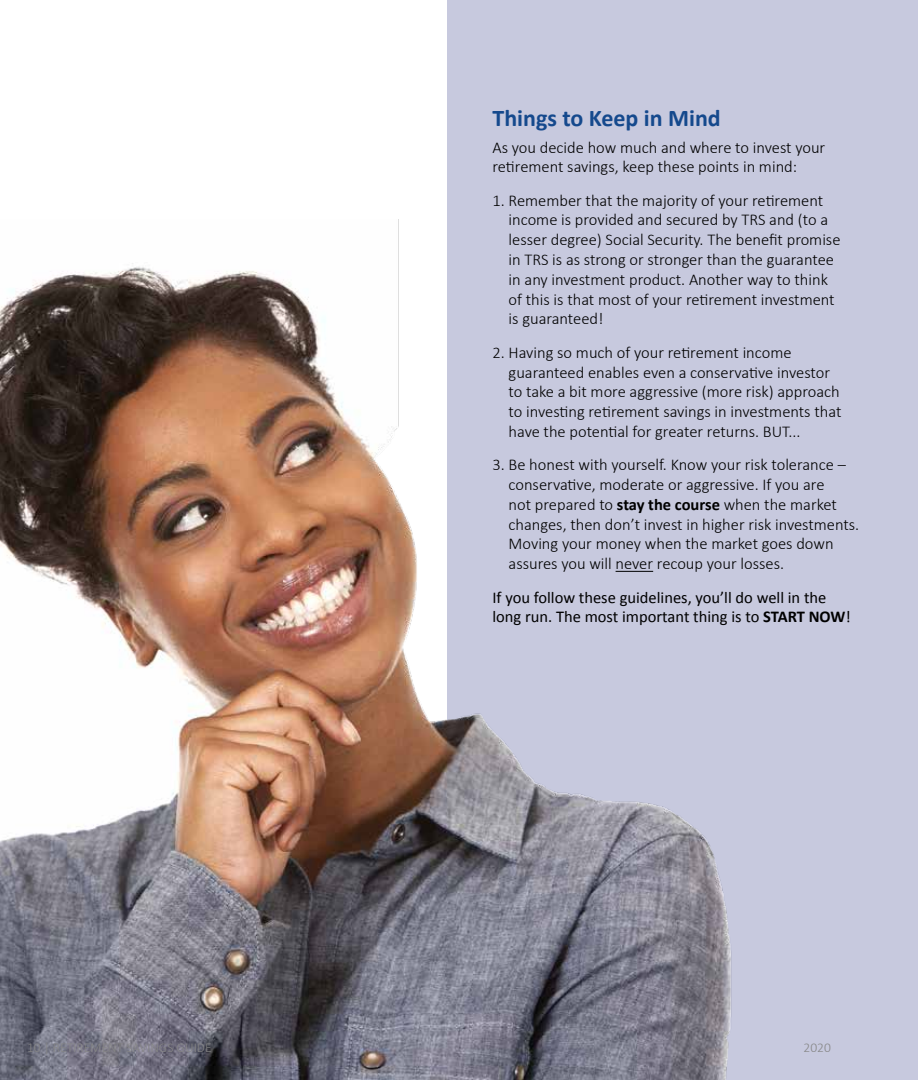
<style>
.page{position:relative;width:918px;height:1080px;background:#fff}
.page>*{position:absolute;margin:0;border:0;box-sizing:border-box;transform-origin:0 0}
.t1{font:700 24px "Calibri";color:#15498d}
.t2{font:300 16.5px/19.8px "Calibri";color:#000}
.t3{font:16.5px/19.8px "Calibri";color:#000}
.t4{font:300 13.5px "Calibri";color:#868686}
.s1{font-weight:700}
</style>
<div class="page">
<div style="left:447px;top:0;width:471px;height:1080px;background:#c7c9de"></div>
<img style="left:0;top:220px;width:732px;height:860px">
<h1 class="t1" style="left:492px;top:103px;width:230px">Things to Keep in Mind</h1>
<p class="t2" style="left:492px;top:137px;width:334px">As you decide how much and where to invest your retirement savings, keep these points in mind:</p>
<p class="t2" style="left:509px;top:190px;width:333px;text-indent:-16px">1. Remember that the majority of your retirement income is provided and secured by TRS and (to a lesser degree) Social Security. The benefit promise in TRS is as strong or stronger than the guarantee in any investment product. Another way to think of this is that most of your retirement investment is guaranteed!</p>
<p class="t2" style="left:509px;top:342px;width:334px;text-indent:-16px">2. Having so much of your retirement income guaranteed enables even a conservative investor to take a bit more aggressive (more risk) approach to investing retirement savings in investments that have the potential for greater returns. BUT...</p>
<p class="t2" style="left:509px;top:455px;width:352px;text-indent:-16px">3. Be honest with yourself. Know your risk tolerance – conservative, moderate or aggressive. If you are<br>not prepared to <span class="s1">stay the course</span> when the market changes, then don’t invest in higher risk investments.<br>Moving your money when the market goes down assures you will never recoup your losses.</p>
<p class="t3" style="left:492px;top:587px;width:360px">If you follow these guidelines, you’ll do well in the long run. The most important thing is to <span class="s1">START NOW</span>!</p>
<p class="t4" style="left:804px;top:1039px;width:29px">2020</p>
</div>
